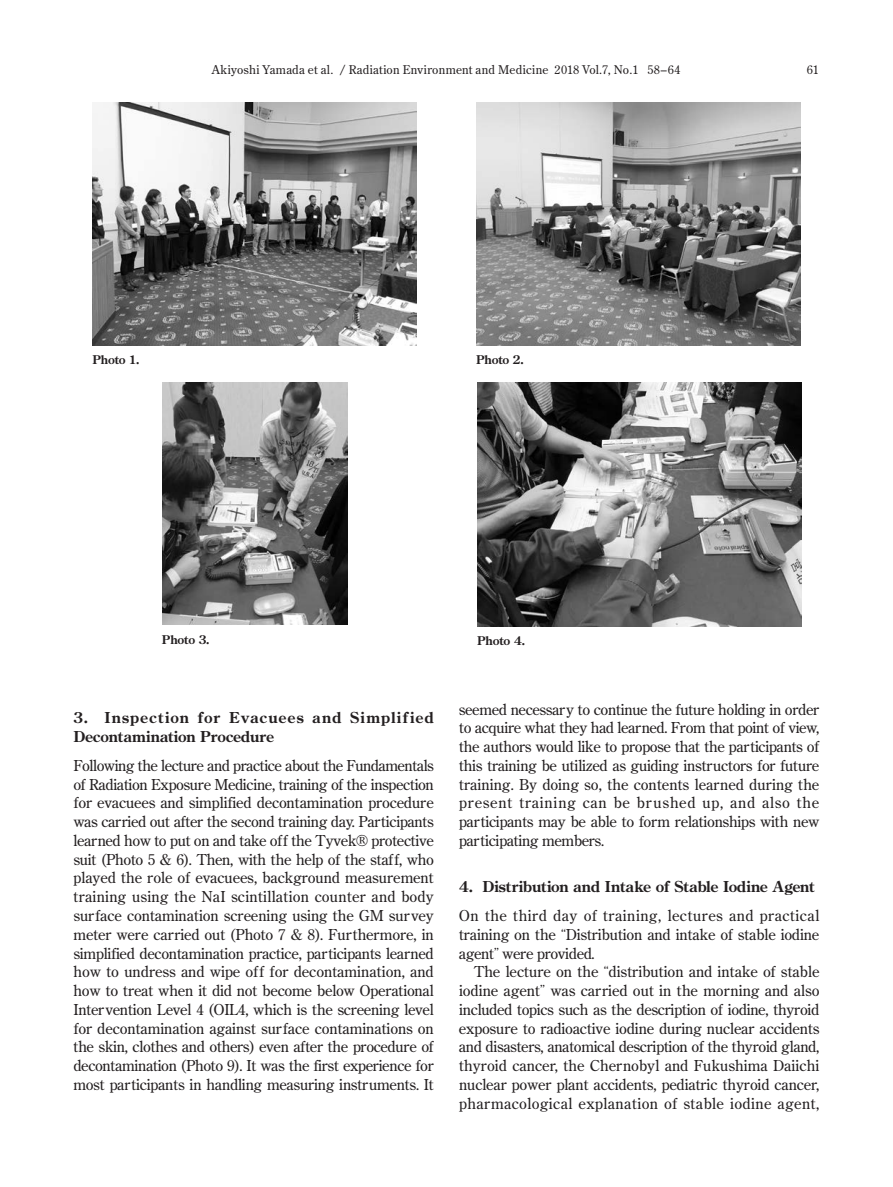
<style>
.page{position:relative;width:893px;height:1187px;background:#fff}
.page>*{position:absolute;margin:0;border:0;box-sizing:border-box;transform-origin:0 0}
.t1{font:15px/18.8px "Century Old Style Std";letter-spacing:-.01em;color:#231f20;text-align:justify}
.t2{font:700 15px/18.8px "Century Old Style Std";letter-spacing:.05em;color:#231f20}
.t3{font:700 15px "Century Old Style Std";letter-spacing:.005em;color:#231f20}
.t4{font:12px "Century Old Style Std";letter-spacing:.02em;color:#231f20}
.s1{font-family:"Ryumin Pr 6";font-weight:300}
</style>
<div class="page">
<img style="left:93px;top:102px;width:324px;height:243px">
<img style="left:477px;top:383px;width:324px;height:243px">
<img style="left:476px;top:102px;width:324px;height:243px">
<img style="left:162px;top:383px;width:185px;height:241px">
<p class="t4" style="left:212px;top:62px;width:470px">Akiyoshi Yamada et al. / Radiation Environment and Medicine 2018 Vol.7, No.1 58–64</p>
<p class="t4" style="left:807px;top:62px;width:13px">61</p>
<p class="t2" style="left:73px;top:707px;width:362px">3. Inspection for Evacuees and Simplified<br>Decontamination Procedure</p>
<p class="t1" style="left:73px;top:755px;width:362px">Following the lecture and practice about the Fundamentals of Radiation Exposure Medicine, training of the inspection for evacuees and simplified decontamination procedure was carried out after the second training day. Participants learned how to put on and take off the Tyvek® protective suit (Photo 5 &amp; 6). Then, with the help of the staff, who played the role of evacuees, background measurement training using the NaI scintillation counter and body surface contamination screening using the GM survey meter were carried out (Photo 7 &amp; 8). Furthermore, in simplified decontamination practice, participants learned how to undress and wipe off for decontamination, and how to treat when it did not become below Operational Intervention Level 4 (OIL4, which is the screening level for decontamination against surface contaminations on the skin, clothes and others) even after the procedure of decontamination (Photo 9). It was the first experience for most participants in handling measuring instruments. It</p>
<p class="t1" style="left:459px;top:699px;width:362px">seemed necessary to continue the future holding in order to acquire what they had learned. From that point of view, the authors would like to propose that the participants of this training be utilized as guiding instructors for future training. By doing so, the contents learned during the present training can be brushed up, and also the participants may be able to form relationships with new participating members.</p>
<p class="t3" style="left:459px;top:876px;width:357px">4. Distribution and Intake of Stable Iodine Agent</p>
<p class="t1" style="left:459px;top:905px;width:362px">On the third day of training, lectures and practical training on the <span class="s1">“</span>Distribution and intake of stable iodine agent<span class="s1">”</span> were provided.</p>
<p class="t1" style="left:459px;top:962px;width:362px;text-indent:15px">The lecture on the <span class="s1">“</span>distribution and intake of stable iodine agent<span class="s1">”</span> was carried out in the morning and also included topics such as the description of iodine, thyroid exposure to radioactive iodine during nuclear accidents and disasters, anatomical description of the thyroid gland, thyroid cancer, the Chernobyl and Fukushima Daiichi nuclear power plant accidents, pediatric thyroid cancer, pharmacological explanation of stable iodine agent,</p>
</div>
